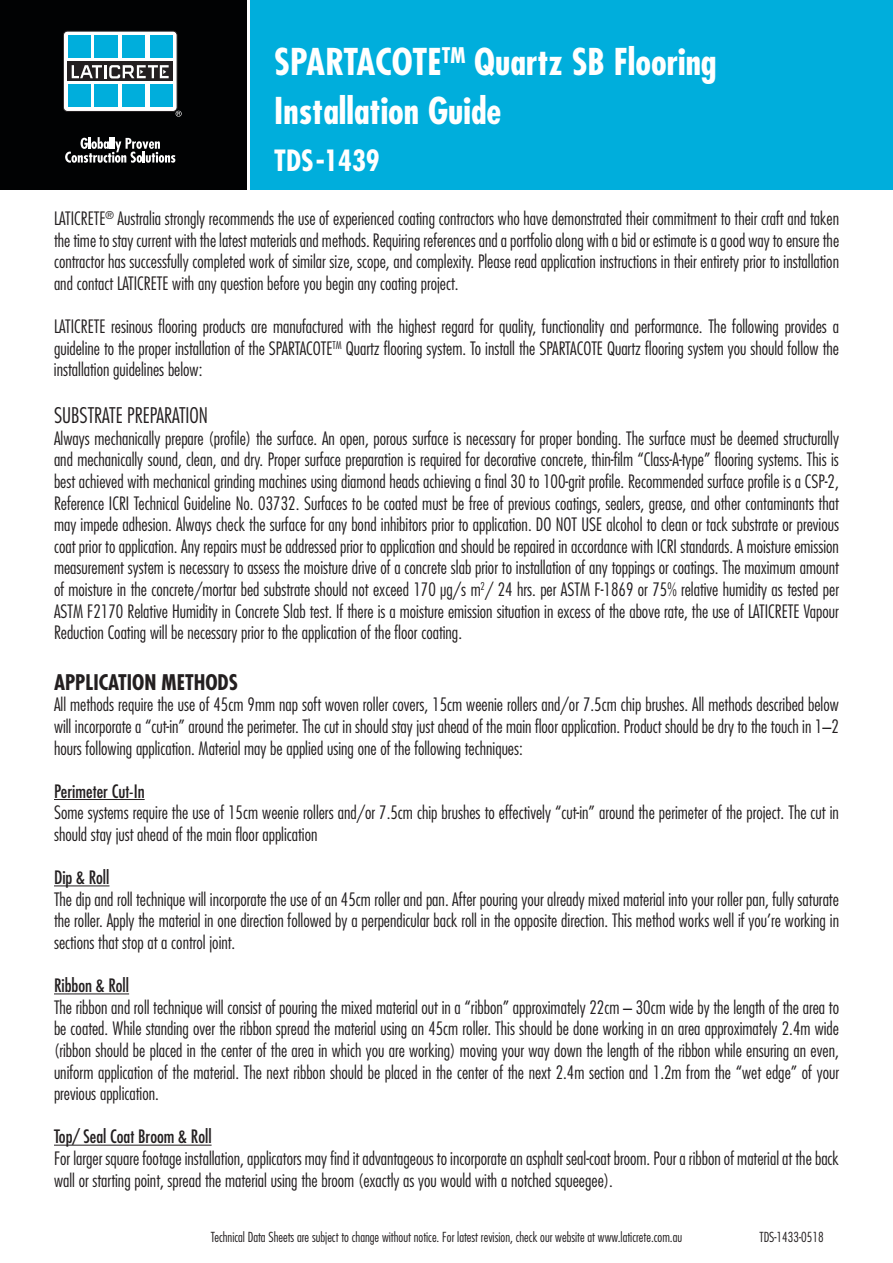
<style>
.page{position:relative;width:893px;height:1263px;background:#fff}
.page>*{position:absolute;margin:0;border:0;box-sizing:border-box;transform-origin:0 0}
.t1{font:700 condensed 36px/48.6px "Futura";color:#fff}
.t2{font:700 condensed 28.5px "Futura";color:#fff}
.t3{font:300 condensed 21px "Futura";color:#231f20}
.t4{font:700 condensed 21px "Futura";color:#231f20}
.t5{font:300 condensed 18px/21.6px "Futura";color:#231f20;text-align:justify}
.t6{font:condensed 18px "Futura";color:#231f20}
.t7{font:300 condensed 13.5px "Futura";color:#231f20}
.s1{font-weight:400}
</style>
<div class="page">
<div style="left:0;top:0;width:246px;height:190px;background:#010203"></div>
<div style="left:250px;top:0;width:643px;height:190px;background:#00aedc"></div>
<div style="left:63px;top:31px;width:114px;height:80px;background:#fff;border-radius:4px"></div>
<div style="left:63px;top:31px;width:114px;height:81px;border:1px solid #231f20;border-radius:4px"></div>
<div style="left:68px;top:62px;width:105px;height:19px;background:#231f20"></div>
<svg style="left:72px;top:65px;width:97px;height:14px"></svg>
<div style="left:68px;top:84px;width:22px;height:23px;background:#00aedc"></div>
<div style="left:95px;top:84px;width:23px;height:23px;background:#00aedc"></div>
<div style="left:122px;top:84px;width:23px;height:23px;background:#00aedc"></div>
<div style="left:150px;top:84px;width:23px;height:23px;background:#00aedc"></div>
<div style="left:68px;top:35px;width:22px;height:23px;background:#00aedc"></div>
<div style="left:95px;top:35px;width:23px;height:23px;background:#00aedc"></div>
<div style="left:122px;top:35px;width:23px;height:23px;background:#00aedc"></div>
<div style="left:150px;top:35px;width:23px;height:23px;background:#00aedc"></div>
<svg style="left:176px;top:111px;width:6px;height:6px"></svg>
<svg style="left:65px;top:137px;width:110px;height:26px"></svg>
<hr style="left:54px;top:799px;width:91px;height:1px;background:#231f20">
<hr style="left:54px;top:885px;width:55px;height:1px;background:#231f20">
<hr style="left:54px;top:993px;width:75px;height:1px;background:#231f20">
<hr style="left:54px;top:1145px;width:158px;height:1px;background:#231f20">
<h1 class="t1" style="left:274px;top:38px;width:444px">SPARTACOTE<sup>TM</sup> Quartz SB Flooring<br>Installation Guide</h1>
<h2 class="t2" style="left:274px;top:142px;width:107px">TDS-1439</h2>
<p class="t5" style="left:54px;top:208px;width:787px">LATICRETE<sup>®</sup> Australia strongly recommends the use of experienced coating contractors who have demonstrated their commitment to their craft and taken the time to stay current with the latest materials and methods. Requiring references and a portfolio along with a bid or estimate is a good way to ensure the contractor has successfully completed work of similar size, scope, and complexity. Please read application instructions in their entirety prior to installation and contact LATICRETE with any question before you begin any coating project.</p>
<p class="t5" style="left:54px;top:316px;width:786px">LATICRETE resinous flooring products are manufactured with the highest regard for quality, functionality and performance. The following provides a guideline to the proper installation of the SPARTACOTE<sup>TM</sup> Quartz flooring system. To install the SPARTACOTE Quartz flooring system you should follow the installation guidelines below:</p>
<p class="t3" style="left:54px;top:403px;width:156px">SUBSTRATE PREPARATION</p>
<p class="t5" style="left:54px;top:427px;width:787px">Always mechanically prepare (profile) the surface. An open, porous surface is necessary for proper bonding. The surface must be deemed structurally and mechanically sound, clean, and dry. Proper surface preparation is required for decorative concrete, thin-film “Class-A-type” flooring systems. This is best achieved with mechanical grinding machines using diamond heads achieving a final 30 to 100-grit profile. Recommended surface profile is a CSP-2, Reference ICRI Technical Guideline No. 03732. Surfaces to be coated must be free of previous coatings, sealers, grease, and other contaminants that may impede adhesion. Always check the surface for any bond inhibitors prior to application. DO NOT USE alcohol to clean or tack substrate or previous coat prior to application. Any repairs must be addressed prior to application and should be repaired in accordance with ICRI standards. A moisture emission measurement system is necessary to assess the moisture drive of a concrete slab prior to installation of any toppings or coatings. The maximum amount of moisture in the concrete/mortar bed substrate should not exceed 170 μg/s m<sup>2</sup>/ 24 hrs. per ASTM F-1869 or 75% relative humidity as tested per ASTM F2170 Relative Humidity in Concrete Slab test. If there is a moisture emission situation in excess of the above rate, the use of LATICRETE Vapour Reduction Coating will be necessary prior to the application of the floor coating.</p>
<p class="t4" style="left:54px;top:669px;width:185px">APPLICATION METHODS</p>
<p class="t5" style="left:54px;top:694px;width:786px">All methods require the use of 45cm 9mm nap soft woven roller covers, 15cm weenie rollers and/or 7.5cm chip brushes. All methods described below will incorporate a “cut-in” around the perimeter. The cut in should stay just ahead of the main floor application. Product should be dry to the touch in 1<span class="s1">–</span>2 hours following application. Material may be applied using one of the following techniques:</p>
<p class="t6" style="left:54px;top:780px;width:92px">Perimeter Cut-In</p>
<p class="t5" style="left:54px;top:802px;width:786px">Some systems require the use of 15cm weenie rollers and/or 7.5cm chip brushes to effectively “cut-in” around the perimeter of the project. The cut in should stay just ahead of the main floor application</p>
<p class="t6" style="left:54px;top:867px;width:57px">Dip &amp; Roll</p>
<p class="t5" style="left:54px;top:888px;width:786px">The dip and roll technique will incorporate the use of an 45cm roller and pan. After pouring your already mixed material into your roller pan, fully saturate the roller. Apply the material in one direction followed by a perpendicular back roll in the opposite direction. This method works well if you’re working in sections that stop at a control joint.</p>
<p class="t5" style="left:54px;top:975px;width:787px;text-align:left"><span class="s1">Ribbon &amp; Roll<br></span>The ribbon and roll technique will consist of pouring the mixed material out in a “ribbon” approximately 22cm <span class="s1">–</span> 30cm wide by the length of the area to be coated. While standing over the ribbon spread the material using an 45cm roller. This should be done working in an area approximately 2.4m wide (ribbon should be placed in the center of the area in which you are working) moving your way down the length of the ribbon while ensuring an even, uniform application of the material. The next ribbon should be placed in the center of the next 2.4m section and 1.2m from the “wet edge” of your previous application.</p>
<p class="t6" style="left:54px;top:1126px;width:159px">Top/ Seal Coat Broom &amp; Roll</p>
<p class="t5" style="left:54px;top:1147px;width:786px">For larger square footage installation, applicators may find it advantageous to incorporate an asphalt seal-coat broom. Pour a ribbon of material at the back wall or starting point, spread the material using the broom (exactly as you would with a notched squeegee).</p>
<p class="t7" style="left:211px;top:1229px;width:473px">Technical Data Sheets are subject to change without notice. For latest revision, check our website at www.laticrete.com.au</p>
<p class="t7" style="left:759px;top:1229px;width:66px">TDS-1433-0518</p>
</div>
